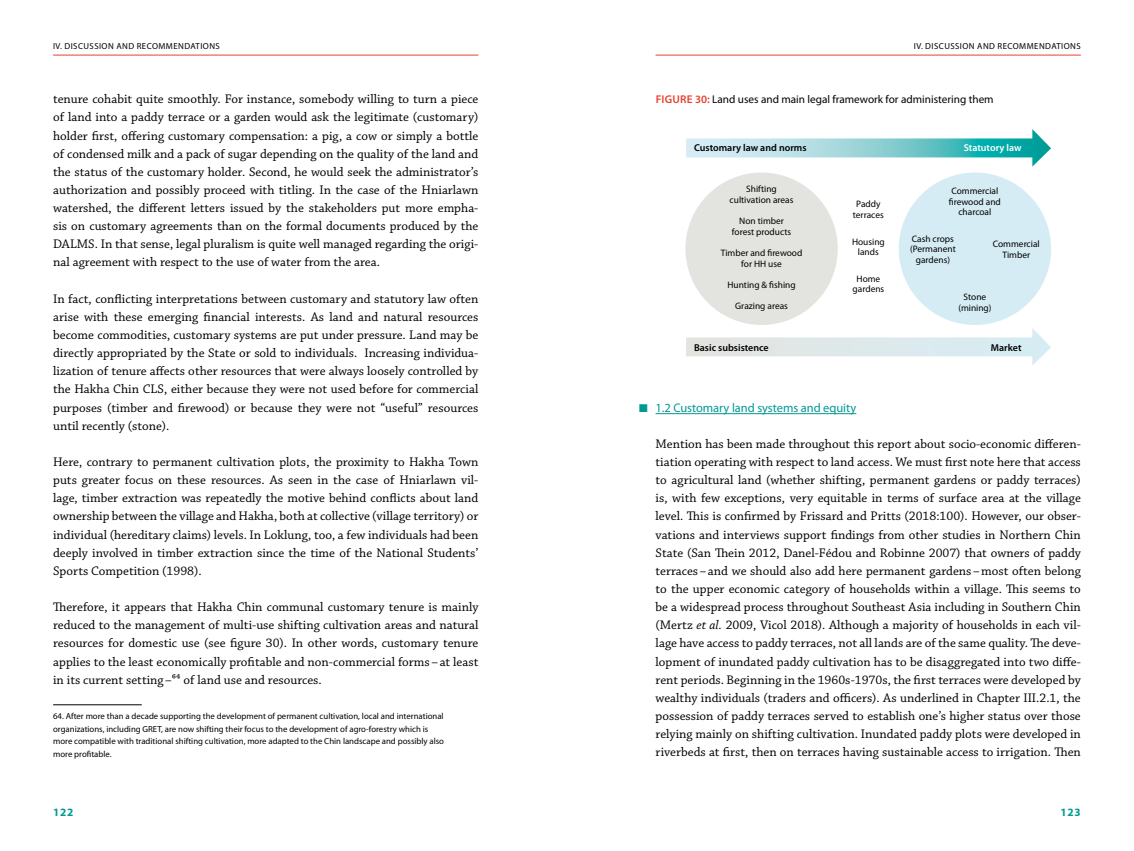
<style>
.page{position:relative;width:1134px;height:851px;background:#fff}
.page>*{position:absolute;margin:0;border:0;box-sizing:border-box;transform-origin:0 0}
.t1{font:13.12px/18.1px "Chaparral Pro";color:#000;text-align:justify}
.t2{font:12.5px "Myriad Pro";letter-spacing:-.005em;color:#009a93}
.t3{font:11.25px "Myriad Pro";color:#000}
.t4{font:700 11.25px "Myriad Pro";letter-spacing:.07em;color:#009a93}
.t5{font:11.25px "Zapf Dingbats ITC";color:#009a93}
.t6{font:600 10px "Myriad Pro";color:#000}
.t7{font:600 10px "Myriad Pro";color:#fff}
.t8{font:9.38px/10.6px "Myriad Pro";color:#000;text-align:center}
.t9{font:8.75px/12.5px "Myriad Pro";color:#000}
.t10{font:8.75px "Myriad Pro";letter-spacing:.05em;color:#000}
.s1{font-weight:600;color:#e8412c}
.s2{font-style:italic}
</style>
<div class="page">
<svg style="left:686px;top:328px;width:365px;height:37px"></svg>
<svg style="left:686px;top:129px;width:365px;height:38px"></svg>
<div style="left:899px;top:172px;width:152px;height:153px;background:#d5ecf4;border-radius:50%"></div>
<div style="left:685px;top:172px;width:153px;height:153px;background:#e3e3df;border-radius:50%"></div>
<hr style="left:53px;top:704px;width:89px;height:1px;background:#000">
<hr style="left:656px;top:413px;width:200px;height:1px;background:#009a93">
<hr style="left:53px;top:55px;width:425px;height:1px;background:#e8412c">
<hr style="left:656px;top:55px;width:425px;height:1px;background:#e8412c">
<p class="t10" style="left:53px;top:41px;width:168px">IV. DISCUSSION AND RECOMMENDATIONS</p>
<p class="t10" style="left:914px;top:41px;width:168px">IV. DISCUSSION AND RECOMMENDATIONS</p>
<p class="t1" style="left:53px;top:90px;width:427px">tenure cohabit quite smoothly. For instance, somebody willing to turn a piece of land into a paddy terrace or a garden would ask the legitimate (customary) holder first, offering customary compensation: a pig, a cow or simply a bottle of condensed milk and a pack of sugar depending on the quality of the land and the status of the customary holder. Second, he would seek the administrator’s authorization and possibly proceed with titling. In the case of the Hniarlawn watershed, the different letters issued by the stakeholders put more empha&shy;sis on customary agreements than on the formal documents produced by the DALMS. In that sense, legal pluralism is quite well managed regarding the origi&shy;nal agreement with respect to the use of water from the area.</p>
<p class="t1" style="left:53px;top:290px;width:427px">In fact, conflicting interpretations between customary and statutory law often arise with these emerging financial interests. As land and natural resources become commodities, customary systems are put under pressure. Land may be directly appropriated by the State or sold to individuals. Increasing individua&shy;lization of tenure affects other resources that were always loosely controlled by the Hakha Chin CLS, either because they were not used before for commercial purposes (timber and firewood) or because they were not “useful” resources until recently (stone).</p>
<p class="t1" style="left:53px;top:453px;width:427px">Here, contrary to permanent cultivation plots, the proximity to Hakha Town puts greater focus on these resources. As seen in the case of Hniarlawn vil&shy;lage, timber extraction was repeatedly the motive behind conflicts about land ownership between the village and Hakha, both at collective (village territory) or individual (hereditary claims) levels. In Loklung, too, a few individuals had been deeply involved in timber extraction since the time of the National Students’ Sports Competition (1998).</p>
<p class="t1" style="left:53px;top:598px;width:427px">Therefore, it appears that Hakha Chin communal customary tenure is mainly reduced to the management of multi-use shifting cultivation areas and natural resources for domestic use (see figure 30). In other words, customary tenure applies to the least economically profitable and non-commercial forms–at least in its current setting –⁶⁴ of land use and resources.</p>
<p class="t9" style="left:53px;top:710px;width:392px">64. After more than a decade supporting the development of permanent cultivation, local and international organizations, including GRET, are now shifting their focus to the development of agro-forestry which is more compatible with traditional shifting cultivation, more adapted to the Chin landscape and possibly also more profitable.</p>
<p class="t3" style="left:656px;top:93px;width:339px"><span class="s1">FIGURE 30:</span> Land uses and main legal framework for administering them</p>
<p class="t6" style="left:694px;top:142px;width:114px">Customary law and norms</p>
<p class="t7" style="left:964px;top:142px;width:59px">Statutory law</p>
<p class="t8" style="left:730px;top:184px;width:65px">Shifting cultivation areas</p>
<p class="t8" style="left:732px;top:216px;width:61px">Non timber forest products</p>
<p class="t8" style="left:721px;top:247px;width:83px">Timber and firewood for HH use</p>
<p class="t8" style="left:727px;top:279px;width:70px">Hunting &amp; fishing</p>
<p class="t8" style="left:735px;top:300px;width:54px">Grazing areas</p>
<p class="t8" style="left:853px;top:199px;width:32px">Paddy terraces</p>
<p class="t8" style="left:852px;top:236px;width:34px">Housing lands</p>
<p class="t8" style="left:853px;top:273px;width:33px">Home gardens</p>
<p class="t8" style="left:949px;top:186px;width:53px">Commercial firewood and charcoal</p>
<p class="t8" style="left:910px;top:233px;width:47px">Cash crops (Permanent gardens)</p>
<p class="t8" style="left:993px;top:238px;width:48px">Commercial<br>Timber</p>
<p class="t8" style="left:958px;top:292px;width:35px">Stone (mining)</p>
<p class="t6" style="left:694px;top:341px;width:76px">Basic subsistence</p>
<p class="t6" style="left:991px;top:341px;width:32px">Market</p>
<p class="t5" style="left:639px;top:402px;width:10px">■</p>
<p class="t2" style="left:656px;top:400px;width:202px">1.2 Customary land systems and equity</p>
<p class="t1" style="left:656px;top:435px;width:427px">Mention has been made throughout this report about socio-economic differen&shy;tiation operating with respect to land access. We must first note here that access to agricultural land (whether shifting, permanent gardens or paddy terraces) is, with few exceptions, very equitable in terms of surface area at the village level. This is confirmed by Frissard and Pritts (2018:100). However, our obser&shy;vations and interviews support findings from other studies in Northern Chin State (San Thein 2012, Danel-Fédou and Robinne 2007) that owners of paddy terraces –and we should also add here permanent gardens–most often belong to the upper economic category of households within a village. This seems to be a widespread process throughout Southeast Asia including in Southern Chin (Mertz <span class="s2">et al.</span> 2009, Vicol 2018). Although a majority of households in each vil&shy;lage have access to paddy terraces, not all lands are of the same quality. The deve&shy;lopment of inundated paddy cultivation has to be disaggregated into two diffe&shy;rent periods. Beginning in the 1960s-1970s, the first terraces were developed by wealthy individuals (traders and officers). As underlined in Chapter III.2.1, the possession of paddy terraces served to establish one’s higher status over those relying mainly on shifting cultivation. Inundated paddy plots were developed in riverbeds at first, then on terraces having sustainable access to irrigation. Then</p>
<p class="t4" style="left:53px;top:805px;width:22px">122</p>
<p class="t4" style="left:1060px;top:805px;width:22px">123</p>
</div>
